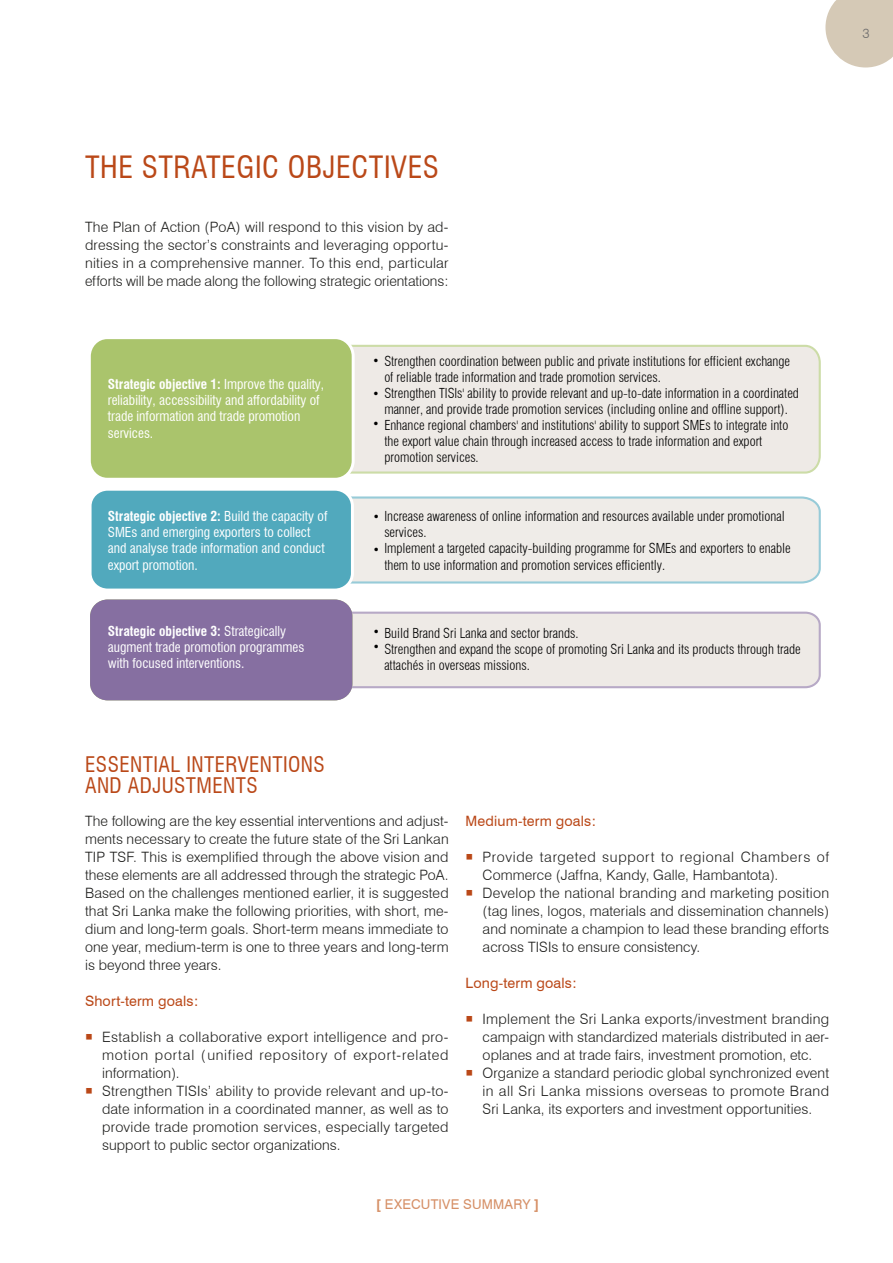
<style>
.page{position:relative;width:893px;height:1263px;background:#fff}
.page>*{position:absolute;margin:0;border:0;box-sizing:border-box;transform-origin:0 0}
.t1{font:condensed 30px "Swiss 721 BT";letter-spacing:.02em;color:#ba4818}
.t2{font:condensed 21px/21px "Swiss 721 BT";letter-spacing:.02em;color:#ba4818}
.Body_text_2{font:300 14.25px/18px "Swiss 721 BT";letter-spacing:.01em;color:#1d1d1b;text-align:justify}
.Body_text_2-2{font:300 14.25px/18px "Swiss 721 BT";letter-spacing:.035em;color:#1d1d1b}
.sangrado_2col{font:14.25px "Swiss 721 BT";letter-spacing:.01em;color:#ba4818}
.Body_text_2-3{font:14.25px "Swiss 721 BT";letter-spacing:.01em;color:#ba4818}
.t3{font:13.5px "Swiss 721 BT";letter-spacing:.02em;color:#d69067}
.t4{font:300 13.5px "Swiss 721 BT";color:#706f6f}
.t5{font:300 condensed 13.35px/16px "Swiss 721 BT";color:#000}
.t6{font:condensed 13.35px/16px "Swiss 721 BT";color:#fff}
.t7{font:300 condensed 11.85px/15.5px "Swiss 721 BT";color:#000}
.s1{font-weight:700}
</style>
<div class="page">
<svg style="left:825px;top:0;width:68px;height:68px;background:#dacfbf"></svg>
<svg style="left:351px;top:610px;width:470px;height:79px;background:#ebe6e4"></svg>
<div style="left:350px;top:344px;width:471px;height:130px;background:#eeeae6"></div>
<svg style="left:351px;top:496px;width:470px;height:88px;background:#eaeae7"></svg>
<div style="left:90px;top:489px;width:262px;height:101px;background:#51a9bd;border-radius:17px"></div>
<div style="left:89px;top:488px;width:265px;height:103px;border:3px solid #fff;border-radius:17px"></div>
<div style="left:90px;top:599px;width:262px;height:101px;background:#866fa1;border-radius:17px"></div>
<div style="left:89px;top:338px;width:264px;height:141px;background:#aac46c;border-radius:18px"></div>
<div style="left:88px;top:336px;width:267px;height:145px;border:3px solid #fff;border-radius:18px"></div>
<p class="t4" style="left:862px;top:25px;width:9px">3</p>
<h1 class="t1" style="left:85px;top:149px;width:355px">THE STRATEGIC OBJECTIVES</h1>
<p class="Body_text_2" style="left:85px;top:218px;width:365px">The Plan of Action (PoA) will respond to this vision by ad&shy;dressing the sector’s constraints and leveraging opportu&shy;nities in a comprehensive manner. To this end, particular efforts will be made along the following strategic orientations:</p>
<p class="t6" style="left:108px;top:376px;width:218px"><span class="s1">Strategic objective 1:</span> Improve the quality, reliability, accessibility and affordability of trade information and trade promotion services.</p>
<p class="t6" style="left:108px;top:508px;width:221px"><span class="s1">Strategic objective 2:</span> Build the capacity of SMEs and emerging exporters to collect and analyse trade information and conduct export promotion.</p>
<p class="t6" style="left:108px;top:623px;width:198px"><span class="s1">Strategic objective 3:</span> Strategically augment trade promotion programmes with focused interventions.</p>
<p class="t5" style="left:384px;top:353px;width:416px">Strengthen coordination between public and private institutions for efficient exchange of reliable trade information and trade promotion services.<br>Strengthen TISIs' ability to provide relevant and up-to-date information in a coordinated manner, and provide trade promotion services (including online and offline support).<br>Enhance regional chambers' and institutions' ability to support SMEs to integrate into the export value chain through increased access to trade information and export promotion services.</p>
<p class="t7" style="left:372px;top:353px;width:9px">•</p>
<p class="t7" style="left:372px;top:386px;width:9px">•</p>
<p class="t7" style="left:372px;top:416px;width:9px">•</p>
<p class="t5" style="left:384px;top:508px;width:408px">Increase awareness of online information and resources available under promotional services.<br>Implement a targeted capacity-building programme for SMEs and exporters to enable them to use information and promotion services efficiently.</p>
<p class="t7" style="left:373px;top:509px;width:9px">•</p>
<p class="t7" style="left:373px;top:542px;width:9px">•</p>
<p class="t5" style="left:384px;top:625px;width:418px">Build Brand Sri Lanka and sector brands.<br>Strengthen and expand the scope of promoting Sri Lanka and its products through trade attachés in overseas missions.</p>
<p class="t7" style="left:373px;top:624px;width:9px">• •</p>
<h2 class="t2" style="left:85px;top:754px;width:241px">ESSENTIAL INTERVENTIONS<br>AND ADJUSTMENTS</h2>
<p class="Body_text_2" style="left:85px;top:812px;width:365px">The following are the key essential interventions and adjust&shy;ments necessary to create the future state of the Sri Lankan TIP TSF. This is exemplified through the above vision and these elements are all addressed through the strategic PoA.<br>Based on the challenges mentioned earlier, it is suggested that Sri Lanka make the following priorities, with short, me&shy;dium and long-term goals. Short-term means immediate to one year, medium-term is one to three years and long-term is beyond three years.</p>
<p class="Body_text_2-3" style="left:85px;top:993px;width:115px">Short-term goals:</p>
<p class="Body_text_2" style="left:102px;top:1028px;width:348px">Establish a collaborative export intelligence and pro&shy;motion portal (unified repository of export-related information).</p>
<p class="Body_text_2" style="left:102px;top:1082px;width:348px">Strengthen TISIs’ ability to provide relevant and up-to&shy;date information in a coordinated manner, as well as to provide trade promotion services, especially targeted support to public sector organizations.</p>
<p class="sangrado_2col" style="left:466px;top:813px;width:132px">Medium-term goals:</p>
<p class="Body_text_2-2" style="left:483px;top:848px;width:348px">Provide targeted support to regional Chambers of<br>Commerce (Jaffna, Kandy, Galle, Hambantota).</p>
<p class="Body_text_2" style="left:483px;top:884px;width:348px">Develop the national branding and marketing position (tag lines, logos, materials and dissemination channels) and nominate a champion to lead these branding efforts across TISIs to ensure consistency.</p>
<p class="sangrado_2col" style="left:466px;top:975px;width:113px">Long-term goals:</p>
<p class="Body_text_2" style="left:483px;top:1010px;width:348px">Implement the Sri Lanka exports/investment branding campaign with standardized materials distributed in aer&shy;oplanes and at trade fairs, investment promotion, etc.</p>
<p class="Body_text_2" style="left:483px;top:1064px;width:348px">Organize a standard periodic global synchronized event in all Sri Lanka missions overseas to promote Brand Sri Lanka, its exporters and investment opportunities.</p>
<p class="t3" style="left:376px;top:1196px;width:165px"><span class="s1">[</span> Executive summary <span class="s1">]</span></p>
</div>
